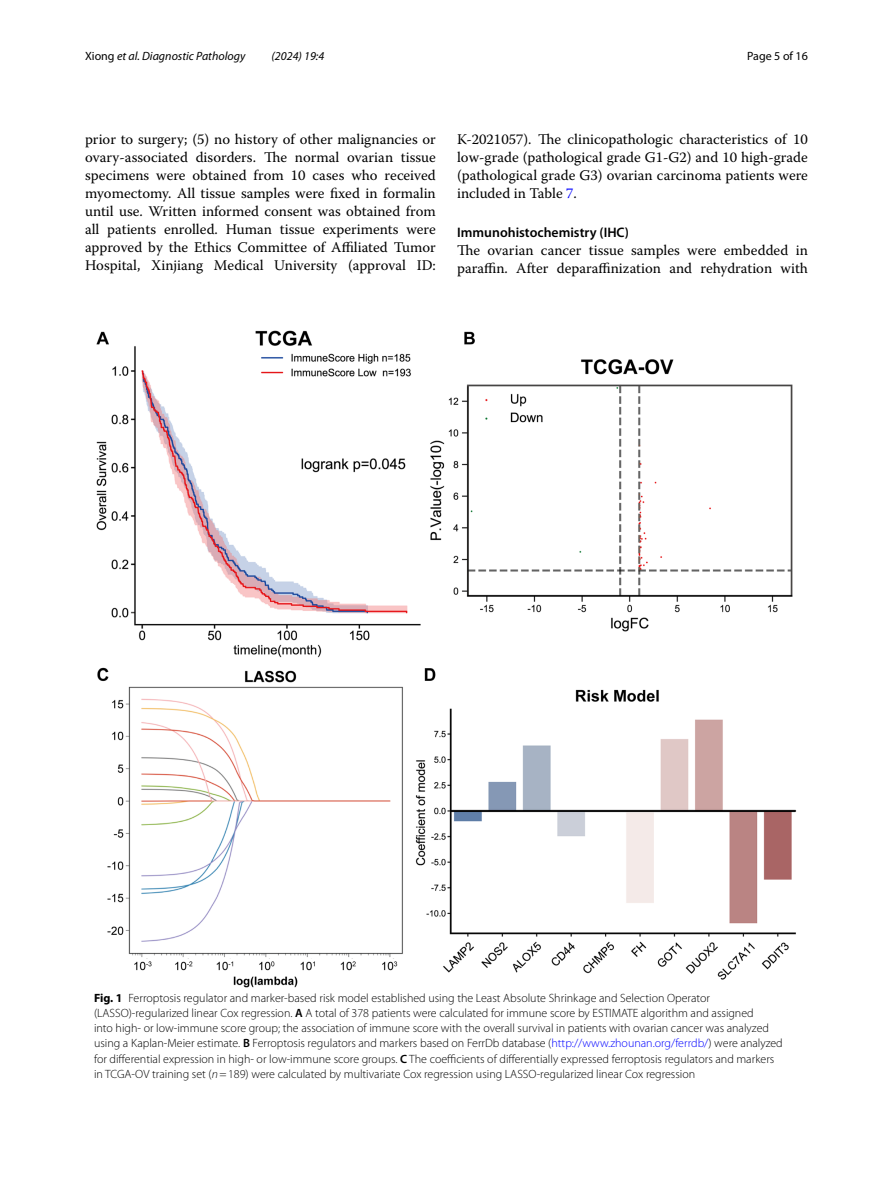
<style>
.page{position:relative;width:893px;height:1187px;background:#fff}
.page>*{position:absolute;margin:0;border:0;box-sizing:border-box;transform-origin:0 0}
.t1{font:14.7px/18px "Warnock Pro";color:#000;text-align:justify}
.t2{font:600 13.8px "Myriad Pro";color:#000}
.t3{font:300 12px/15px "Myriad Pro";color:#000}
.t4{font:italic 12px "Myriad Pro";color:#000}
.t5{font:12px "Myriad Pro";color:#000}
.s1{font-style:normal}
.s2{color:#00f}
.s3{font-weight:700}
.s4{font-weight:600}
.s5{font-style:italic}
</style>
<div class="page">
<img style="left:96px;top:330px;width:701px;height:657px">
<p class="t4" style="left:85px;top:48px;width:162px"><span class="s1">Xiong</span> et al. Diagnostic Pathology</p>
<p class="t4" style="left:272px;top:48px;width:54px">(2024) 19:4</p>
<p class="t5" style="left:747px;top:49px;width:62px">Page 5 of 16</p>
<p class="t1" style="left:85px;top:130px;width:352px">prior to surgery; (5) no history of other malignancies or ovary-associated disorders. The normal ovarian tissue specimens were obtained from 10 cases who received myomectomy. All tissue samples were fixed in formalin until use. Written informed consent was obtained from all patients enrolled. Human tissue experiments were approved by the Ethics Committee of Affiliated Tumor Hospital, Xinjiang Medical University (approval ID:</p>
<p class="t1" style="left:457px;top:130px;width:352px">K-2021057). The clinicopathologic characteristics of 10 low-grade (pathological grade G1-G2) and 10 high-grade (pathological grade G3) ovarian carcinoma patients were included in Table <span class="s2">7</span>.</p>
<p class="t2" style="left:457px;top:223px;width:173px">Immunohistochemistry (IHC)</p>
<p class="t1" style="left:457px;top:240px;width:352px">The ovarian cancer tissue samples were embedded in paraffin. After deparaffinization and rehydration with</p>
<p class="t3" style="left:94px;top:991px;width:690px"><span class="s3">Fig. 1</span> Ferroptosis regulator and marker-based risk model established using the Least Absolute Shrinkage and Selection Operator (LASSO)-regularized linear Cox regression. <span class="s4">A</span> A total of 378 patients were calculated for immune score by ESTIMATE algorithm and assigned<br>into high- or low-immune score group; the association of immune score with the overall survival in patients with ovarian cancer was analyzed using a Kaplan-Meier estimate. <span class="s4">B</span> Ferroptosis regulators and markers based on FerrDb database (<span class="s2">http://www.zhounan.org/ferrdb/</span>) were analyzed for differential expression in high- or low-immune score groups. <span class="s4">C</span> The coefficients of differentially expressed ferroptosis regulators and markers in TCGA-OV training set (<span class="s5">n</span>=189) were calculated by multivariate Cox regression using LASSO-regularized linear Cox regression</p>
</div>
